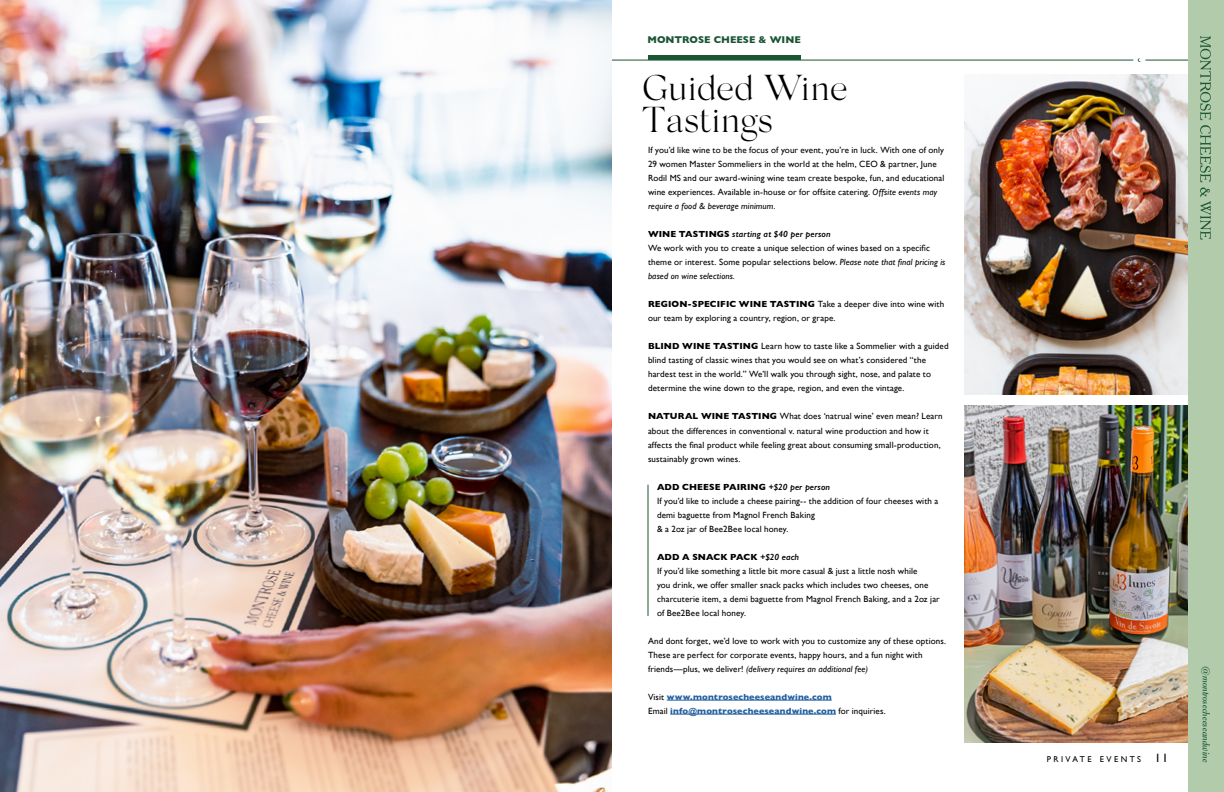
<style>
.page{position:relative;width:1224px;height:792px;background:#fff}
.page>*{position:absolute;margin:0;border:0;box-sizing:border-box;transform-origin:0 0}
.t1{font:300 36px/32px "Silk Serif";color:#000}
.t2{font:italic 10px "Cheltenham BT";letter-spacing:.005em;color:#1b5633}
.t3{font:700 10px "Gill Sans";color:#1b5633}
.t4{font:9px/14px "Gill Sans";letter-spacing:.01em;color:#000}
.t5{font:700 9px/14px "Gill Sans";letter-spacing:.015em;color:#215e9e}
.t6{font:8.4px "Gill Sans";letter-spacing:.29em;color:#000}
.s1{font-style:italic}
.s2{font-weight:700}
.s3{font-weight:600;font-style:italic}
.s4{font-weight:400;color:#000}
.s5{font-size:12px}
</style>
<div class="page">
<hr style="left:667px;top:700px;width:165px;height:1px;background:#215e9e">
<hr style="left:670px;top:714px;width:166px;height:1px;background:#215e9e">
<hr style="left:648px;top:485px;width:1px;height:131px;background:#1b5633">
<hr style="left:1145px;top:60px;width:79px;height:1px;background:#1b5633">
<hr style="left:612px;top:60px;width:521px;height:1px;background:#1b5633">
<div style="left:648px;top:55px;width:153px;height:5px;background:#1b5633"></div>
<img style="left:965px;top:406px;width:223px;height:336px">
<div style="left:1188px;top:0;width:36px;height:792px;background:#b1cbab"></div>
<svg style="left:1200px;top:36px;width:11px;height:146px"></svg>
<svg style="left:1200px;top:188px;width:11px;height:52px"></svg>
<img style="left:0;top:0;width:612px;height:792px">
<img style="left:964px;top:74px;width:224px;height:320px">
<p class="t3" style="left:648px;top:32px;width:155px">MONTROSE CHEESE &amp; WINE</p>
<h1 class="t1" style="left:642px;top:72px;width:207px">Guided Wine<br>Tastings</h1>
<p class="t4" style="left:648px;top:143px;width:298px">If you’d like wine to be the focus of your event, you’re in luck. With one of only 29 women Master Sommeliers in the world at the helm, CEO &amp; partner, June Rodil MS and our award-wining wine team create bespoke, fun, and educational wine experiences. Available in-house or for offsite catering. <span class="s1">Offsite events may require a food &amp; beverage minimum.</span></p>
<p class="t4" style="left:648px;top:227px;width:299px"><span class="s2">WINE TASTINGS</span> <span class="s3">starting at $40 per person<br></span>We work with you to create a unique selection of wines based on a specific theme or interest. Some popular selections below. <span class="s1">Please note that final pricing is based on wine selections.</span></p>
<p class="t4" style="left:648px;top:297px;width:298px"><span class="s2">REGION-SPECIFIC WINE TASTING</span> Take a deeper dive into wine with our team by exploring a country, region, or grape.</p>
<p class="t4" style="left:648px;top:339px;width:302px"><span class="s2">BLIND WINE TASTING</span> Learn how to taste like a Sommelier with a guided blind tasting of classic wines that you would see on what’s considered “the hardest test in the world.” We’ll walk you through sight, nose, and palate to determine the wine down to the grape, region, and even the vintage.</p>
<p class="t4" style="left:648px;top:409px;width:296px"><span class="s2">NATURAL WINE TASTING</span> What does ‘natrual wine’ even mean? Learn about the differences in conventional v. natural wine production and how it affects the final product while feeling great about consuming small-production, sustainably grown wines.</p>
<p class="t4" style="left:657px;top:479px;width:283px"><span class="s2">ADD CHEESE PAIRING</span> <span class="s3">+$20 per person<br></span>If you’d like to include a cheese pairing-- the addition of four cheeses with a demi baguette from Magnol French Baking<br>&amp; a 2oz jar of Bee2Bee local honey.</p>
<p class="t4" style="left:657px;top:549px;width:284px"><span class="s2">ADD A SNACK PACK</span> <span class="s3">+$20 each<br></span>If you’d like something a little bit more casual &amp; just a little nosh while<br>you drink, we offer smaller snack packs which includes two cheeses, one charcuterie item, a demi baguette from Magnol French Baking, and a 2oz jar of Bee2Bee local honey.</p>
<p class="t4" style="left:648px;top:633px;width:300px">And dont forget, we’d love to work with you to customize any of these options.<br>These are perfect for corporate events, happy hours, and a fun night with friends—plus, we deliver! <span class="s1">(delivery requires an additional fee)</span></p>
<p class="t5" style="left:648px;top:689px;width:239px"><span class="s4">Visit</span> www.montrosecheeseandwine.com<br><span class="s4">Email</span> info@montrosecheeseandwine.com <span class="s4">for inquiries.</span></p>
<p class="t6" style="left:1047px;top:755px;width:123px">PRIVATE EVENTS <span class="s5">11</span></p>
<p class="t2" style="left:1213px;top:666px;width:98px;rotate:90deg">@montrosecheeseandwine</p>
</div>
